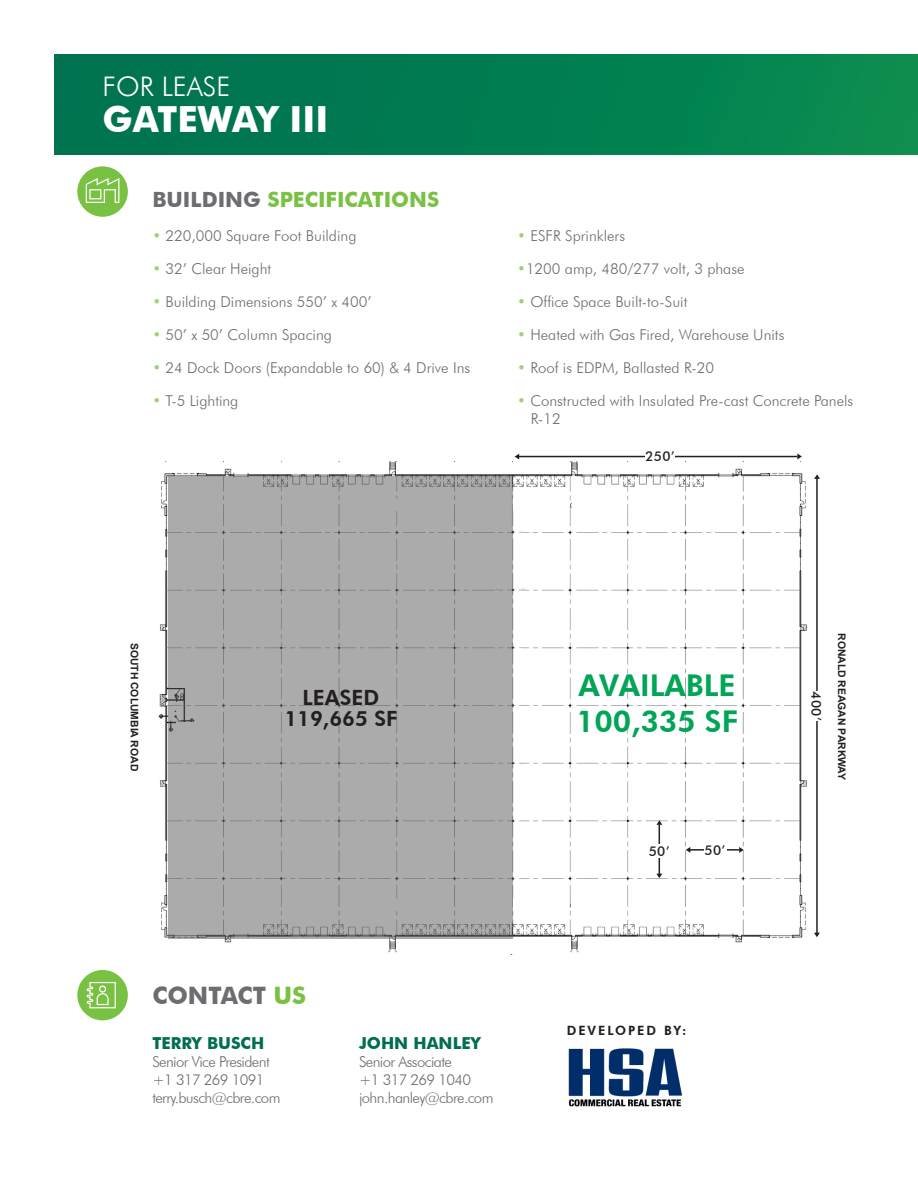
<style>
.page{position:relative;width:918px;height:1188px;background:#fff}
.page>*{position:absolute;margin:0;border:0;box-sizing:border-box;transform-origin:0 0}
.t1{font:700 36px "Futura BT";color:#fff}
.PropertyInfo_FutMed{font:800 30px "Futura BT";color:#00a557}
.t2{font:300 27px "Futura BT";color:#fff}
.Contact_Us{font:700 24px "Futura BT";color:#6c6d70}
.Heading{font:700 21px "Futura BT";color:#79c142}
.PropertyInfo_FutMed-2{font:800 21px "Futura BT";color:#231f20}
.Broker_Name{font:700 16.5px "Futura BT";color:#006e51}
.Bullets{font:300 15px "Futura BT";color:#6c6d70}
.Broker_Contact_Info{font:300 15px "Futura BT";letter-spacing:-.04em;color:#6c6d70}
.t3{font:500 13.5px "Futura BT";letter-spacing:.025em;color:#231f20}
.CopyHead_FutHvy_pms3{font:800 12.9px "Futura BT";letter-spacing:.15em;color:#231f20}
.PropertyInfo_FutMed-3{font:700 10.35px "Arial";color:#231f20}
.s1{color:#6c6d70}
.s2{color:#a1d076}
.s3{color:#79c142}
</style>
<div class="page">
<img style="left:54px;top:54px;width:864px;height:100px">
<div style="left:77px;top:166px;width:51px;height:51px;background:#79c142;border-radius:50%"></div>
<svg style="left:86px;top:178px;width:33px;height:25px"></svg>
<div style="left:77px;top:970px;width:51px;height:50px;background:#79c142;border-radius:50%"></div>
<svg style="left:87px;top:982px;width:29px;height:26px"></svg>
<img style="left:568px;top:1048px;width:115px;height:59px">
<img style="left:159px;top:462px;width:648px;height:491px">
<img style="left:512px;top:487px;width:23px;height:436px">
<div style="left:572px;top:498px;width:22px;height:13px;background:#fff"></div>
<div style="left:514px;top:498px;width:21px;height:13px;background:#fff"></div>
<div style="left:639px;top:498px;width:21px;height:13px;background:#fff"></div>
<div style="left:690px;top:498px;width:21px;height:13px;background:#fff"></div>
<div style="left:571px;top:898px;width:22px;height:13px;background:#fff"></div>
<div style="left:513px;top:898px;width:22px;height:13px;background:#fff"></div>
<div style="left:638px;top:898px;width:22px;height:13px;background:#fff"></div>
<div style="left:689px;top:898px;width:22px;height:13px;background:#fff"></div>
<div style="left:760px;top:601px;width:21px;height:13px;background:#fff"></div>
<div style="left:760px;top:664px;width:21px;height:13px;background:#fff"></div>
<div style="left:760px;top:732px;width:21px;height:13px;background:#fff"></div>
<div style="left:760px;top:797px;width:21px;height:13px;background:#fff"></div>
<div style="left:168px;top:476px;width:344px;height:463px;background:#ababac"></div>
<hr style="left:518px;top:456px;width:279px;height:1px;background:#231f20">
<svg style="left:515px;top:454px;width:4px;height:6px"></svg>
<svg style="left:797px;top:454px;width:5px;height:5px"></svg>
<div style="left:645px;top:451px;width:30px;height:10px;background:#fff"></div>
<hr style="left:816px;top:479px;width:2px;height:454px;background:#231f20">
<svg style="left:814px;top:474px;width:6px;height:5px"></svg>
<svg style="left:814px;top:933px;width:6px;height:4px"></svg>
<div style="left:812px;top:691px;width:10px;height:30px;background:#fff"></div>
<hr style="left:659px;top:824px;width:1px;height:52px;background:#231f20">
<div style="left:648px;top:844px;width:22px;height:13px;background:#fff"></div>
<svg style="left:656px;top:820px;width:6px;height:5px"></svg>
<svg style="left:656px;top:874px;width:6px;height:4px"></svg>
<hr style="left:688px;top:849px;width:52px;height:2px;background:#231f20">
<svg style="left:739px;top:847px;width:5px;height:6px"></svg>
<svg style="left:686px;top:847px;width:4px;height:6px"></svg>
<div style="left:704px;top:844px;width:22px;height:13px;background:#fff"></div>
<p class="t2" style="left:103px;top:70px;width:129px">FOR LEASE</p>
<p class="t1" style="left:103px;top:98px;width:227px">GATEWAY III</p>
<p class="Heading" style="left:152px;top:187px;width:288px"><span class="s1">BUILDING</span> SPECIFICATIONS</p>
<p class="Bullets" style="left:152px;top:226px;width:206px"><span class="s2">•</span> 220,000 Square Foot Building</p>
<p class="Bullets" style="left:152px;top:259px;width:120px"><span class="s2">•</span> 32’ Clear Height</p>
<p class="Bullets" style="left:152px;top:292px;width:221px"><span class="s2">•</span> Building Dimensions 550’ x 400’</p>
<p class="Bullets" style="left:152px;top:325px;width:181px"><span class="s2">•</span> 50’ x 50’ Column Spacing</p>
<p class="Bullets" style="left:152px;top:358px;width:319px"><span class="s2">•</span> 24 Dock Doors (Expandable to 60) &amp; 4 Drive Ins</p>
<p class="Bullets" style="left:152px;top:391px;width:88px"><span class="s2">•</span> T-5 Lighting</p>
<p class="Bullets" style="left:517px;top:227px;width:109px"><span class="s2">•</span> ESFR Sprinklers</p>
<p class="Bullets" style="left:517px;top:260px;width:229px"><span class="s2">•</span>1200 amp, 480/277 volt, 3 phase</p>
<p class="Bullets" style="left:517px;top:293px;width:172px"><span class="s2">•</span> Office Space Built-to-Suit</p>
<p class="Bullets" style="left:517px;top:326px;width:269px"><span class="s2">•</span> Heated with Gas Fired, Warehouse Units</p>
<p class="Bullets" style="left:517px;top:359px;width:198px"><span class="s2">•</span> Roof is EDPM, Ballasted R-20</p>
<p class="Bullets" style="left:517px;top:392px;width:338px"><span class="s2">•</span> Constructed with Insulated Pre-cast Concrete Panels</p>
<p class="Bullets" style="left:531px;top:410px;width:31px">R-12</p>
<p class="t3" style="left:645px;top:448px;width:31px">250’</p>
<p class="PropertyInfo_FutMed-3" style="left:141px;top:643px;width:130px;rotate:90deg">SOUTH COLUMBIA ROAD</p>
<p class="PropertyInfo_FutMed-2" style="left:303px;top:685px;width:78px">LEASED</p>
<p class="PropertyInfo_FutMed-2" style="left:284px;top:706px;width:115px">119,665 SF</p>
<p class="Contact_Us" style="left:152px;top:981px;width:155px">CONTACT <span class="s3">US</span></p>
<p class="Broker_Name" style="left:152px;top:1033px;width:113px">TERRY BUSCH</p>
<p class="Broker_Contact_Info" style="left:152px;top:1052px;width:119px">Senior Vice President</p>
<p class="Broker_Contact_Info" style="left:152px;top:1070px;width:114px">+1 317 269 1091</p>
<p class="Broker_Contact_Info" style="left:152px;top:1088px;width:130px">terry.busch@cbre.com</p>
<p class="Broker_Name" style="left:359px;top:1033px;width:123px">JOHN HANLEY</p>
<p class="Broker_Contact_Info" style="left:359px;top:1052px;width:94px">Senior Associate</p>
<p class="Broker_Contact_Info" style="left:359px;top:1070px;width:114px">+1 317 269 1040</p>
<p class="Broker_Contact_Info" style="left:359px;top:1088px;width:136px">john.hanley@cbre.com</p>
<p class="PropertyInfo_FutMed" style="left:578px;top:667px;width:159px">AVAILABLE</p>
<p class="PropertyInfo_FutMed" style="left:576px;top:703px;width:163px">100,335 SF</p>
<p class="t3" style="left:649px;top:843px;width:23px">50’</p>
<p class="t3" style="left:705px;top:842px;width:23px">50’</p>
<p class="CopyHead_FutHvy_pms3" style="left:567px;top:1022px;width:121px">DEVELOPED BY:</p>
<p class="t3" style="left:825px;top:691px;width:31px;rotate:90deg">400’</p>
<p class="PropertyInfo_FutMed-3" style="left:849px;top:633px;width:148px;rotate:90deg">RONALD REAGAN PARKWAY</p>
</div>
